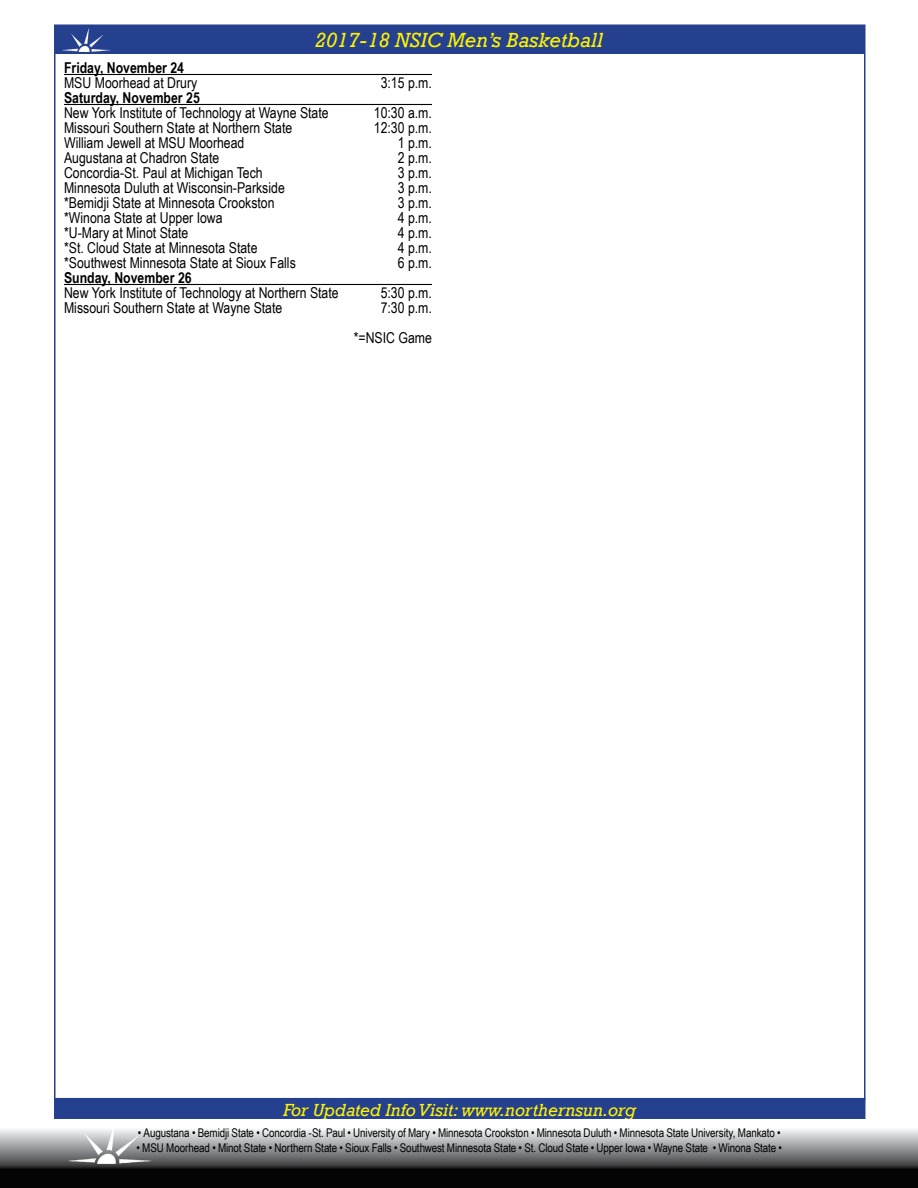
<style>
.page{position:relative;width:918px;height:1188px;background:#fff}
.page>*{position:absolute;margin:0;border:0;box-sizing:border-box;transform-origin:0 0}
.t1{font:italic 21px "Rockwell";color:#fff200}
.t2{font:italic 18px "Rockwell";color:#fff200}
.t3{font:15px/30px "Arial Narrow";color:#000;text-align:right}
.t4{font:700 15px "Arial Narrow";color:#000}
.t5{font:12px "Arial Narrow";letter-spacing:-.01em;color:#000}
</style>
<div class="page">
<div style="left:54px;top:24px;width:812px;height:30px;background:#25408f;border:2px solid #25408f"></div>
<img style="left:54px;top:25px;width:60px;height:27px">
<div style="left:55px;top:1099px;width:810px;height:24px;background:#25408f"></div>
<div style="left:54px;top:1098px;width:811px;height:26px;border:2px solid #25408f"></div>
<hr style="left:54px;top:54px;width:2px;height:1046px;background:#25408f">
<hr style="left:864px;top:54px;width:2px;height:1046px;background:#25408f">
<svg style="left:0;top:1119px;width:918px;height:69px;background:#757576"></svg>
<img style="left:54px;top:1117px;width:104px;height:47px">
<hr style="left:64px;top:74px;width:368px;height:1px;background:#000">
<hr style="left:64px;top:104px;width:368px;height:1px;background:#000">
<hr style="left:64px;top:284px;width:368px;height:1px;background:#000">
<h1 class="t1" style="left:315px;top:27px;width:289px">2017-18 NSIC Men’s Basketball</h1>
<p class="t4" style="left:64px;top:56px;width:122px">Friday, November 24</p>
<p class="t3" style="left:64px;top:67px;width:135px">MSU Moorhead at Drury</p>
<p class="t3" style="left:381px;top:67px;width:53px">3:15 p.m.</p>
<p class="t4" style="left:64px;top:86px;width:137px">Saturday, November 25</p>
<p class="t3" style="left:64px;top:97px;width:266px">New York Institute of Technology at Wayne State</p>
<p class="t3" style="left:374px;top:97px;width:60px">10:30 a.m.</p>
<p class="t3" style="left:64px;top:112px;width:230px">Missouri Southern State at Northern State</p>
<p class="t3" style="left:374px;top:112px;width:60px">12:30 p.m.</p>
<p class="t3" style="left:64px;top:127px;width:182px">William Jewell at MSU Moorhead</p>
<p class="t3" style="left:398px;top:127px;width:36px">1 p.m.</p>
<p class="t3" style="left:64px;top:142px;width:157px">Augustana at Chadron State</p>
<p class="t3" style="left:398px;top:142px;width:36px">2 p.m.</p>
<p class="t3" style="left:64px;top:157px;width:200px">Concordia-St. Paul at Michigan Tech</p>
<p class="t3" style="left:398px;top:157px;width:36px">3 p.m.</p>
<p class="t3" style="left:64px;top:172px;width:222px">Minnesota Duluth at Wisconsin-Parkside</p>
<p class="t3" style="left:398px;top:172px;width:36px">3 p.m.</p>
<p class="t3" style="left:64px;top:187px;width:212px">*Bemidji State at Minnesota Crookston</p>
<p class="t3" style="left:398px;top:187px;width:36px">3 p.m.</p>
<p class="t3" style="left:64px;top:202px;width:160px">*Winona State at Upper Iowa</p>
<p class="t3" style="left:398px;top:202px;width:36px">4 p.m.</p>
<p class="t3" style="left:64px;top:217px;width:126px">*U-Mary at Minot State</p>
<p class="t3" style="left:398px;top:217px;width:36px">4 p.m.</p>
<p class="t3" style="left:64px;top:232px;width:195px">*St. Cloud State at Minnesota State</p>
<p class="t3" style="left:398px;top:232px;width:36px">4 p.m.</p>
<p class="t3" style="left:64px;top:247px;width:233px">*Southwest Minnesota State at Sioux Falls</p>
<p class="t3" style="left:398px;top:247px;width:36px">6 p.m.</p>
<p class="t4" style="left:64px;top:266px;width:129px">Sunday, November 26</p>
<p class="t3" style="left:64px;top:277px;width:276px">New York Institute of Technology at Northern State</p>
<p class="t3" style="left:381px;top:277px;width:53px">5:30 p.m.</p>
<p class="t3" style="left:64px;top:292px;width:220px">Missouri Southern State at Wayne State</p>
<p class="t3" style="left:354px;top:292px;width:80px">7:30 p.m. *=NSIC Game</p>
<p class="t2" style="left:284px;top:1100px;width:354px">For Updated Info Visit: www.northernsun.org</p>
<p class="t5" style="left:138px;top:1124px;width:644px">• Augustana • Bemidji State • Concordia -St. Paul • University of Mary • Minnesota Crookston • Minnesota Duluth • Minnesota State University, Mankato •</p>
<p class="t5" style="left:137px;top:1139px;width:647px">• MSU Moorhead • Minot State • Northern State • Sioux Falls • Southwest Minnesota State • St. Cloud State • Upper Iowa • Wayne State • Winona State •</p>
</div>
